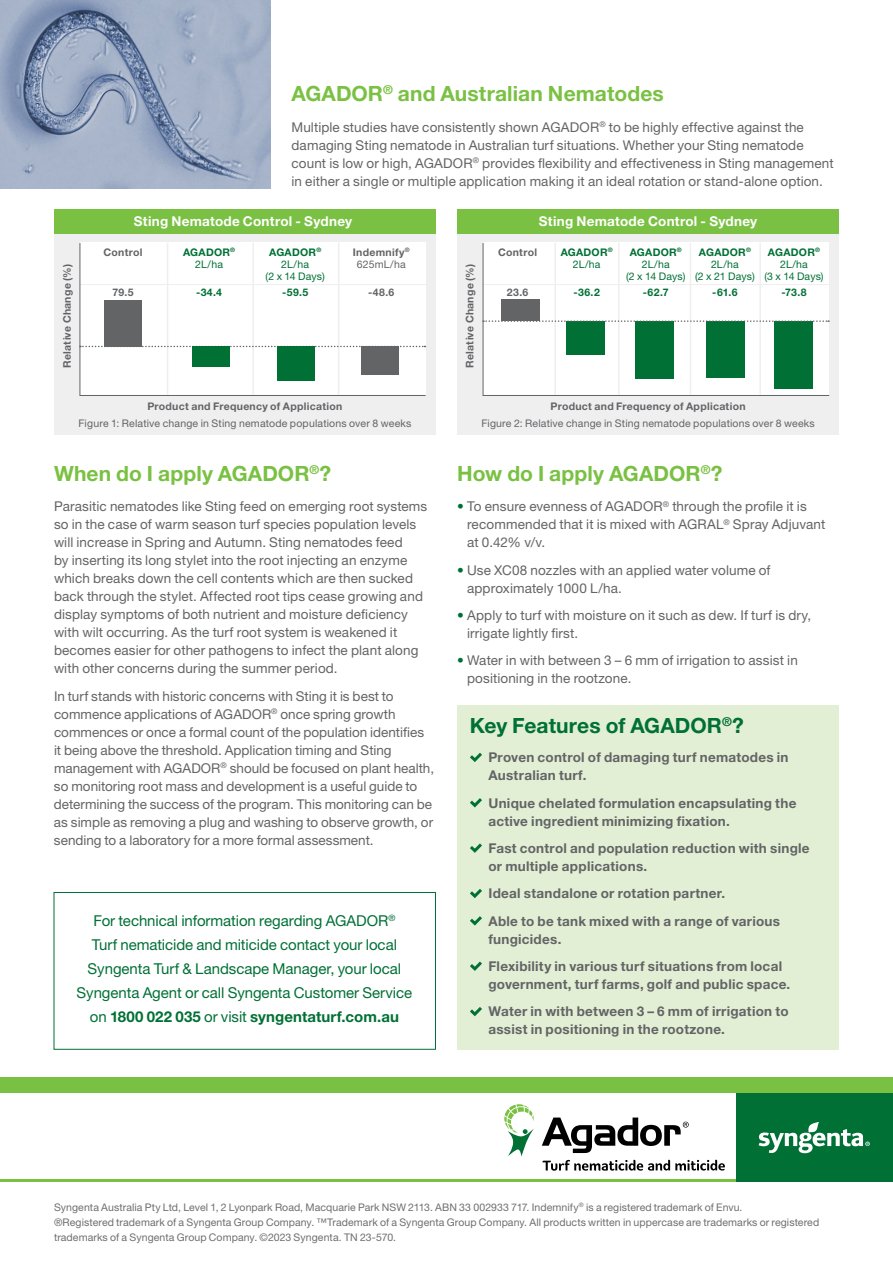
<style>
.page{position:relative;width:893px;height:1263px;background:#fff}
.page>*{position:absolute;margin:0;border:0;box-sizing:border-box;transform-origin:0 0}
.t1{font:700 21px "Helvetica Neue LT Std";letter-spacing:.005em;color:#7ac143}
.t2{font:700 21px "Helvetica Neue LT Std";color:#007035}
.t3{font:15px/24px "Helvetica Neue LT Std";letter-spacing:-.005em;color:#007035;text-align:center}
.t4{font:13.5px/18px "Helvetica Neue LT Std";letter-spacing:.005em;color:#636466}
.t5{font:700 13.5px/18px "Helvetica Neue LT Std";letter-spacing:.02em;color:#636466}
.t6{font:700 13.5px "Helvetica Neue LT Std";letter-spacing:.02em;color:#fff}
.t7{font:10.5px/15px "Helvetica Neue LT Std";letter-spacing:.01em;color:#6d6e71}
.t8{font:700 10.5px/12px "Helvetica Neue LT Std";letter-spacing:.025em;color:#636466;text-align:center}
.t9{font:10.5px "Helvetica Neue LT Std";letter-spacing:.015em;color:#636466}
.t10{font:10.5px/12px "Helvetica Neue LT Std";letter-spacing:.01em;color:#007035;text-align:center}
.t11{font:700 10.5px/12px "Helvetica Neue LT Std";letter-spacing:.025em;color:#007035;text-align:center}
.s1{font-weight:400}
.s2{font-weight:700}
.s3{color:#007035}
</style>
<div class="page">
<div style="left:457px;top:210px;width:382px;height:225px;background:#efeff0"></div>
<div style="left:54px;top:210px;width:382px;height:225px;background:#efeff0"></div>
<img style="left:0;top:0;width:270px;height:189px">
<div style="left:457px;top:705px;width:382px;height:345px;background:#e2efd4"></div>
<svg style="left:470px;top:752px;width:12px;height:10px"></svg>
<svg style="left:470px;top:798px;width:12px;height:10px"></svg>
<svg style="left:470px;top:843px;width:12px;height:10px"></svg>
<svg style="left:470px;top:889px;width:12px;height:10px"></svg>
<svg style="left:470px;top:916px;width:12px;height:10px"></svg>
<svg style="left:470px;top:961px;width:12px;height:10px"></svg>
<svg style="left:470px;top:1007px;width:12px;height:10px"></svg>
<div style="left:54px;top:210px;width:382px;height:24px;background:#7ac143"></div>
<div style="left:457px;top:210px;width:382px;height:24px;background:#7ac143"></div>
<div style="left:54px;top:892px;width:382px;height:158px;border:1px solid #007035"></div>
<hr style="left:0;top:1179px;width:893px;height:3px;background:#7ac143">
<div style="left:737px;top:1092px;width:156px;height:90px;background:#007035"></div>
<div style="left:0;top:1077px;width:893px;height:15px;background:#7ac143"></div>
<svg style="left:759px;top:1122px;width:111px;height:31px"></svg>
<svg style="left:504px;top:1104px;width:30px;height:53px"></svg>
<svg style="left:542px;top:1117px;width:147px;height:36px"></svg>
<svg style="left:542px;top:1160px;width:183px;height:11px"></svg>
<div style="left:79px;top:242px;width:347px;height:154px;background:#fff"></div>
<svg style="left:482px;top:242px;width:348px;height:154px"></svg>
<div style="left:104px;top:300px;width:38px;height:47px;background:#636466"></div>
<div style="left:192px;top:347px;width:38px;height:20px;background:#007035"></div>
<div style="left:277px;top:347px;width:38px;height:34px;background:#007035"></div>
<div style="left:361px;top:347px;width:38px;height:28px;background:#636466"></div>
<h1 class="t1" style="left:291px;top:80px;width:374px">AGADOR<sup>®</sup> and Australian Nematodes</h1>
<p class="t4" style="left:291px;top:118px;width:544px">Multiple studies have consistently shown AGADOR<sup>®</sup> to be highly effective against the damaging Sting nematode in Australian turf situations. Whether your Sting nematode count is low or high, AGADOR<sup>®</sup> provides flexibility and effectiveness in Sting management in either a single or multiple application making it an ideal rotation or stand-alone option.</p>
<p class="t6" style="left:134px;top:212px;width:220px">Sting Nematode Control - Sydney</p>
<p class="t8" style="left:103px;top:246px;width:40px">Control</p>
<p class="t11" style="left:183px;top:246px;width:54px">AGADOR<sup>®<br></sup><span class="s1">2L/ha</span></p>
<p class="t10" style="left:266px;top:246px;width:61px"><span class="s2">AGADOR</span><sup>®<br></sup>2L/ha<br>(2 x 14 Days)</p>
<p class="t8" style="left:353px;top:246px;width:59px">Indemnify<sup>®<br></sup><span class="s1">625mL/ha</span></p>
<p class="t8" style="left:112px;top:286px;width:23px">79.5</p>
<p class="t11" style="left:196px;top:286px;width:28px">-34.4</p>
<p class="t11" style="left:282px;top:286px;width:27px">-59.5</p>
<p class="t8" style="left:368px;top:286px;width:28px">-48.6</p>
<p class="t8" style="left:61px;top:368px;width:105px;rotate:-90deg">Relative Change (%)</p>
<p class="t8" style="left:464px;top:368px;width:105px;rotate:-90deg">Relative Change (%)</p>
<p class="t6" style="left:539px;top:212px;width:220px">Sting Nematode Control - Sydney</p>
<p class="t8" style="left:498px;top:246px;width:40px">Control</p>
<p class="t11" style="left:561px;top:246px;width:54px">AGADOR<sup>®<br></sup><span class="s1">2L/ha</span></p>
<p class="t10" style="left:626px;top:246px;width:61px"><span class="s2">AGADOR</span><sup>®<br></sup>2L/ha<br>(2 x 14 Days)</p>
<p class="t10" style="left:695px;top:246px;width:61px"><span class="s2">AGADOR</span><sup>®<br></sup>2L/ha<br>(2 x 21 Days)</p>
<p class="t10" style="left:764px;top:246px;width:61px"><span class="s2">AGADOR</span><sup>®<br></sup>2L/ha<br>(3 x 14 Days)</p>
<p class="t8" style="left:507px;top:286px;width:23px">23.6</p>
<p class="t11" style="left:574px;top:286px;width:28px">-36.2</p>
<p class="t11" style="left:643px;top:286px;width:27px">-62.7</p>
<p class="t11" style="left:712px;top:286px;width:27px">-61.6</p>
<p class="t11" style="left:781px;top:286px;width:27px">-73.8</p>
<p class="t8" style="left:147px;top:400px;width:197px">Product and Frequency of Application</p>
<p class="t8" style="left:550px;top:400px;width:197px">Product and Frequency of Application</p>
<p class="t9" style="left:79px;top:417px;width:334px">Figure 1: Relative change in Sting nematode populations over 8 weeks</p>
<p class="t9" style="left:481px;top:417px;width:335px">Figure 2: Relative change in Sting nematode populations over 8 weeks</p>
<h1 class="t1" style="left:54px;top:460px;width:279px">When do I apply AGADOR<sup>®</sup>?</h1>
<p class="t4" style="left:54px;top:497px;width:375px">Parasitic nematodes like Sting feed on emerging root systems so in the case of warm season turf species population levels will increase in Spring and Autumn. Sting nematodes feed<br>by inserting its long stylet into the root injecting an enzyme which breaks down the cell contents which are then sucked back through the stylet. Affected root tips cease growing and display symptoms of both nutrient and moisture deficiency with wilt occurring. As the turf root system is weakened it becomes easier for other pathogens to infect the plant along with other concerns during the summer period.</p>
<p class="t4" style="left:54px;top:687px;width:382px">In turf stands with historic concerns with Sting it is best to commence applications of AGADOR<sup>®</sup> once spring growth commences or once a formal count of the population identifies it being above the threshold. Application timing and Sting management with AGADOR<sup>®</sup> should be focused on plant health, so monitoring root mass and development is a useful guide to determining the success of the program. This monitoring can be as simple as removing a plug and washing to observe growth, or sending to a laboratory for a more formal assessment.</p>
<p class="t3" style="left:77px;top:909px;width:337px">For technical information regarding AGADOR<sup>®<br></sup>Turf nematicide and miticide contact your local Syngenta Turf &amp; Landscape Manager, your local Syngenta Agent or call Syngenta Customer Service on <span class="s2">1800 022 035</span> or visit <span class="s2">syngentaturf.com.au</span></p>
<h1 class="t1" style="left:457px;top:460px;width:267px">How do I apply AGADOR<sup>®</sup>?</h1>
<p class="t4" style="left:467px;top:497px;width:360px;text-indent:-10px"><span class="s3">•</span> To ensure evenness of AGADOR<sup>®</sup> through the profile it is recommended that it is mixed with AGRAL<sup>®</sup> Spray Adjuvant at 0.42% v/v.</p>
<p class="t4" style="left:467px;top:561px;width:305px;text-indent:-10px"><span class="s3">•</span> Use XC08 nozzles with an applied water volume of approximately 1000 L/ha.</p>
<p class="t4" style="left:467px;top:606px;width:346px;text-indent:-10px"><span class="s3">•</span> Apply to turf with moisture on it such as dew. If turf is dry, irrigate lightly first.</p>
<p class="t4" style="left:467px;top:651px;width:332px;text-indent:-10px"><span class="s3">•</span> Water in with between 3 – 6 mm of irrigation to assist in positioning in the rootzone.</p>
<h1 class="t2" style="left:470px;top:713px;width:275px">Key Features of AGADOR<sup>®</sup>?</h1>
<p class="t5" style="left:488px;top:748px;width:302px">Proven control of damaging turf nematodes in<br>Australian turf.</p>
<p class="t5" style="left:488px;top:793px;width:309px">Unique chelated formulation encapsulating the active ingredient minimizing fixation.</p>
<p class="t5" style="left:488px;top:839px;width:323px">Fast control and population reduction with single or multiple applications.</p>
<p class="t5" style="left:488px;top:879px;width:293px;line-height:27.3px">Ideal standalone or rotation partner.<br>Able to be tank mixed with a range of various</p>
<p class="t5" style="left:488px;top:925px;width:295px;line-height:27.3px">fungicides.<br>Flexibility in various turf situations from local</p>
<p class="t5" style="left:488px;top:970px;width:303px;line-height:27.3px">government, turf farms, golf and public space.<br>Water in with between 3 – 6 mm of irrigation to</p>
<p class="t5" style="left:488px;top:1020px;width:238px">assist in positioning in the rootzone.</p>
<p class="t7" style="left:54px;top:1199px;width:767px">Syngenta Australia Pty Ltd, Level 1, 2 Lyonpark Road, Macquarie Park NSW 2113. ABN 33 002933 717. Indemnify<sup>®</sup> is a registered trademark of Envu.<br>®Registered trademark of a Syngenta Group Company. ™Trademark of a Syngenta Group Company. All products written in uppercase are trademarks or registered trademarks of a Syngenta Group Company. ©2023 Syngenta. TN 23-570.</p>
</div>
